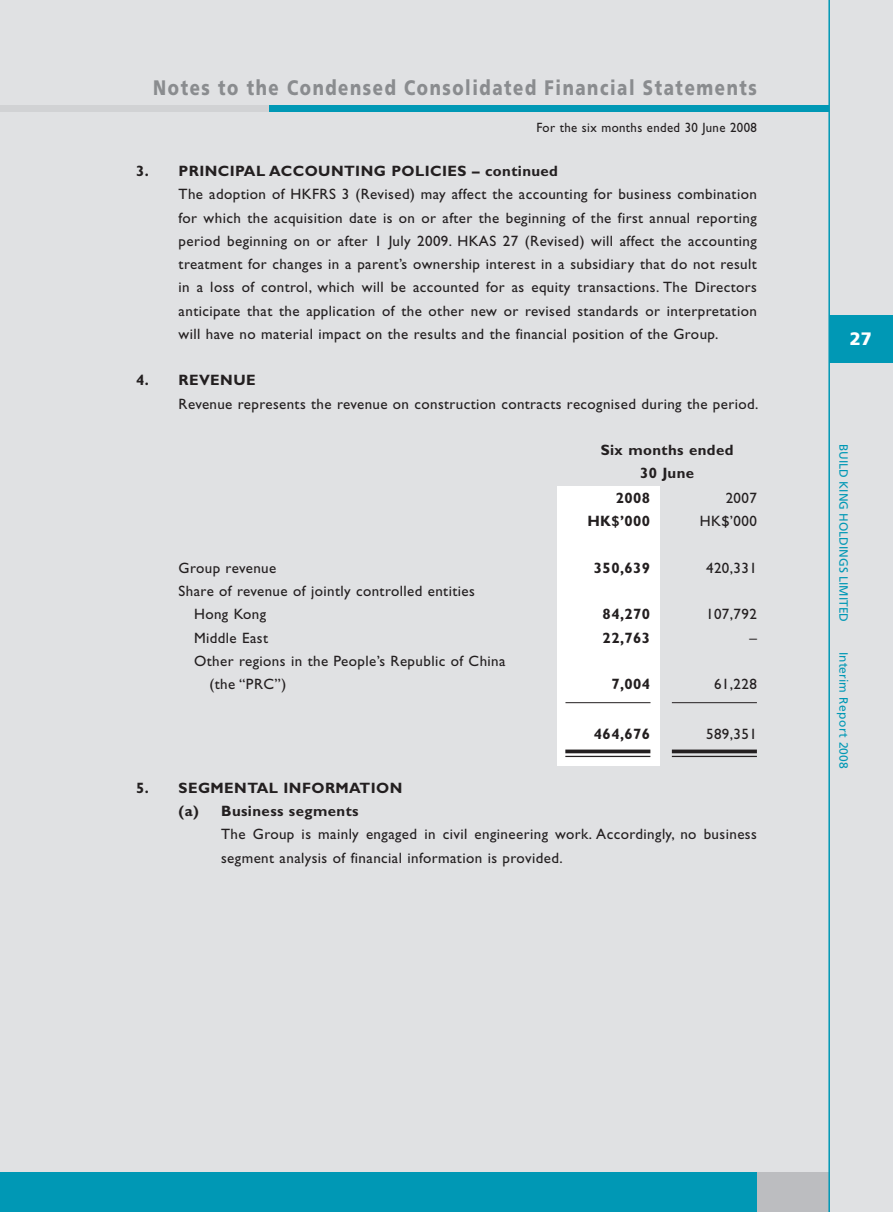
<style>
.page{position:relative;width:893px;height:1212px;background:#e0e1e3}
.page>*{position:absolute;margin:0;border:0;box-sizing:border-box;transform-origin:0 0}
.t1{font:900 21px "Frutiger LT Std";letter-spacing:.095em;color:#8a8c8f;scale:.8 1}
.t2{font:900 18px "Frutiger LT Std";color:#fff}
.t3{font:15px/23.2px "Gill Sans Std";letter-spacing:.03em;color:#231f20}
.t4{font:700 15px/23.2px "Gill Sans Std";letter-spacing:.03em;color:#231f20;text-align:center}
.t5{font:13.5px "Gill Sans Std";letter-spacing:.03em;color:#231f20;scale:.95 1}
.t6{font:12px "Frutiger LT Std";color:#0098b5}
</style>
<div class="page">
<div style="left:0;top:1172px;width:830px;height:40px;background:#bcbdc0"></div>
<div style="left:0;top:105px;width:321px;height:6px;background:#d1d2d4"></div>
<div style="left:0;top:1172px;width:757px;height:40px;background:#0098b5"></div>
<div style="left:270px;top:105px;width:559px;height:6px;background:#0098b5"></div>
<div style="left:829px;top:316px;width:64px;height:47px;background:#0098b5"></div>
<hr style="left:828px;top:0;width:2px;height:1212px;background:#0098b5">
<div style="left:557px;top:486px;width:102px;height:280px;background:#fff"></div>
<hr style="left:565px;top:702px;width:85px;height:1px;background:#231f20">
<hr style="left:672px;top:702px;width:85px;height:1px;background:#231f20">
<svg style="left:565px;top:749px;width:85px;height:4px"></svg>
<hr style="left:565px;top:756px;width:85px;height:1px;background:#231f20">
<svg style="left:672px;top:749px;width:85px;height:4px"></svg>
<hr style="left:672px;top:756px;width:85px;height:1px;background:#231f20">
<h1 class="t1" style="left:153px;top:75px;width:756px">Notes to the Condensed Consolidated Financial Statements</h1>
<p class="t5" style="left:536px;top:122px;width:234px">For the six months ended 30 June 2008</p>
<p class="t4" style="left:136px;top:161px;width:423px">3. PRINCIPAL ACCOUNTING POLICIES – continued</p>
<p class="t3" style="left:179px;top:184px;width:580px;text-align:justify">The adoption of HKFRS 3 (Revised) may affect the accounting for business combination for which the acquisition date is on or after the beginning of the first annual reporting period beginning on or after 1 July 2009. HKAS 27 (Revised) will affect the accounting treatment for changes in a parent’s ownership interest in a subsidiary that do not result in a loss of control, which will be accounted for as equity transactions. The Directors anticipate that the application of the other new or revised standards or interpretation will have no material impact on the results and the financial position of the Group.</p>
<p class="t4" style="left:136px;top:370px;width:121px">4. REVENUE</p>
<p class="t3" style="left:179px;top:394px;width:581px">Revenue represents the revenue on construction contracts recognised during the period.</p>
<p class="t4" style="left:601px;top:440px;width:134px">Six months ended<br>30 June</p>
<p class="t4" style="left:616px;top:488px;width:36px">2008</p>
<p class="t3" style="left:726px;top:488px;width:33px">2007</p>
<p class="t4" style="left:587px;top:511px;width:64px">HK$’000</p>
<p class="t3" style="left:700px;top:511px;width:59px">HK$’000</p>
<p class="t3" style="left:179px;top:558px;width:99px">Group revenue</p>
<p class="t4" style="left:594px;top:558px;width:58px">350,639</p>
<p class="t3" style="left:706px;top:558px;width:52px">420,331</p>
<p class="t3" style="left:194px;top:581px;width:282px;text-indent:-15px">Share of revenue of jointly controlled entities<br>Hong Kong</p>
<p class="t4" style="left:603px;top:604px;width:49px">84,270</p>
<p class="t3" style="left:706px;top:604px;width:52px">107,792</p>
<p class="t3" style="left:194px;top:628px;width:76px">Middle East</p>
<p class="t4" style="left:603px;top:628px;width:49px">22,763</p>
<p class="t3" style="left:749px;top:628px;width:9px">–</p>
<p class="t3" style="left:209px;top:651px;width:298px;text-indent:-15px">Other regions in the People’s Republic of China (the “PRC”)</p>
<p class="t4" style="left:611px;top:674px;width:40px">7,004</p>
<p class="t3" style="left:714px;top:674px;width:44px">61,228</p>
<p class="t4" style="left:594px;top:724px;width:58px">464,676</p>
<p class="t3" style="left:706px;top:724px;width:52px">589,351</p>
<p class="t4" style="left:136px;top:778px;width:268px">5. SEGMENTAL INFORMATION (a) Business segments</p>
<p class="t3" style="left:221px;top:824px;width:537px">The Group is mainly engaged in civil engineering work. Accordingly, no business segment analysis of financial information is provided.</p>
<p class="t2" style="left:850px;top:328px;width:24px">27</p>
<p class="t6" style="left:851px;top:444px;width:180px;rotate:90deg">BUILD KING HOLDINGS LIMITED</p>
<p class="t6" style="left:851px;top:652px;width:118px;rotate:90deg">Interim Report 2008</p>
</div>
